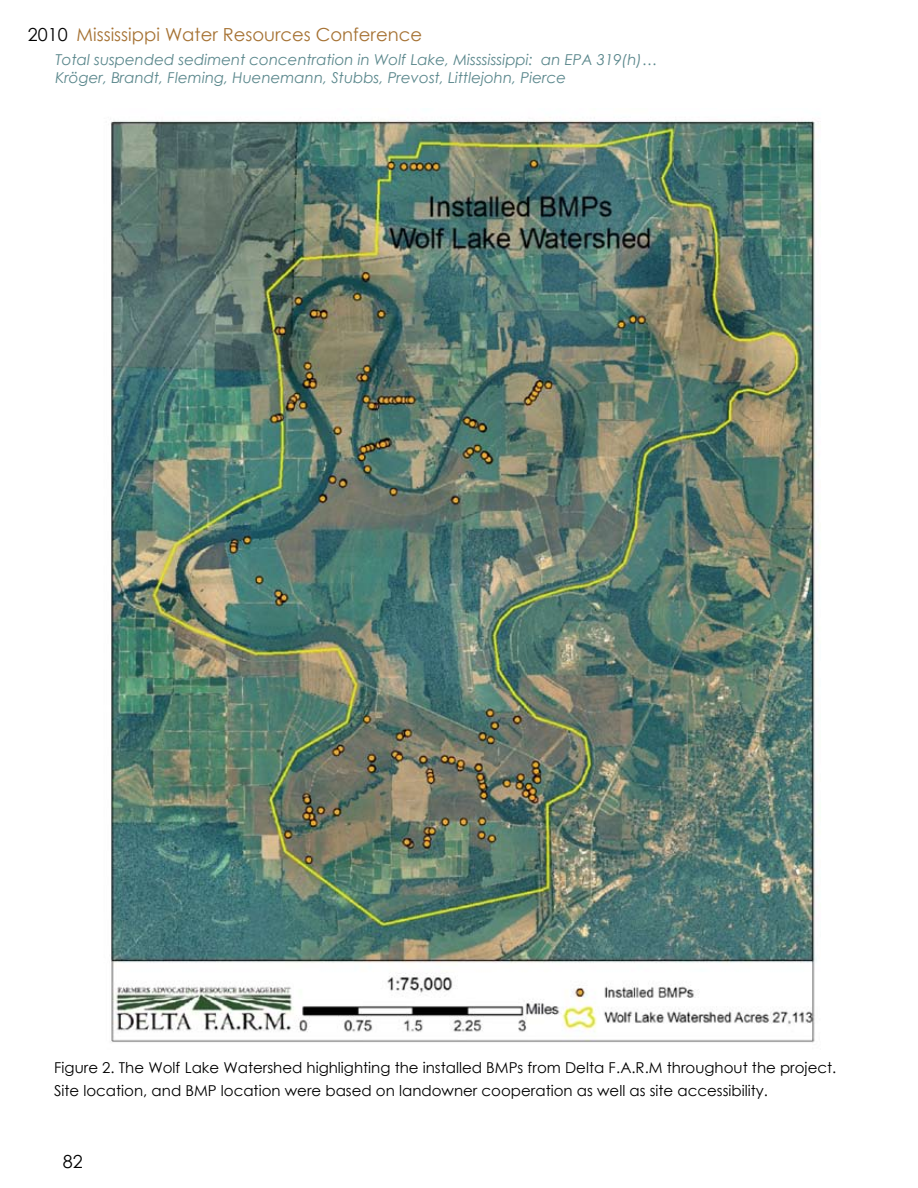
<style>
.page{position:relative;width:918px;height:1188px;background:#fff}
.page>*{position:absolute;margin:0;border:0;box-sizing:border-box;transform-origin:0 0}
.t1{font:18px "Century Gothic";color:#a67233}
.t2{font:18px "Century Gothic";color:#000}
.t3{font:15px/22.5px "Century Gothic";color:#000}
.t4{font:italic 15px/18px "Century Gothic";color:#5a878c}
.s1{color:#000}
</style>
<div class="page">
<img style="left:111px;top:120px;width:705px;height:923px">
<p class="t1" style="left:28px;top:21px;width:396px"><span class="s1">2010</span> Mississippi Water Resources Conference</p>
<p class="t4" style="left:56px;top:51px;width:603px">Total suspended sediment concentration in Wolf Lake, Misssissippi: an EPA 319(h)…<br>Kröger, Brandt, Fleming, Huenemann, Stubbs, Prevost, Littlejohn, Pierce</p>
<p class="t3" style="left:54px;top:1056px;width:784px">Figure 2. The Wolf Lake Watershed highlighting the installed BMPs from Delta F.A.R.M throughout the project.<br>Site location, and BMP location were based on landowner cooperation as well as site accessibility.</p>
<p class="t2" style="left:63px;top:1149px;width:21px">82</p>
</div>
